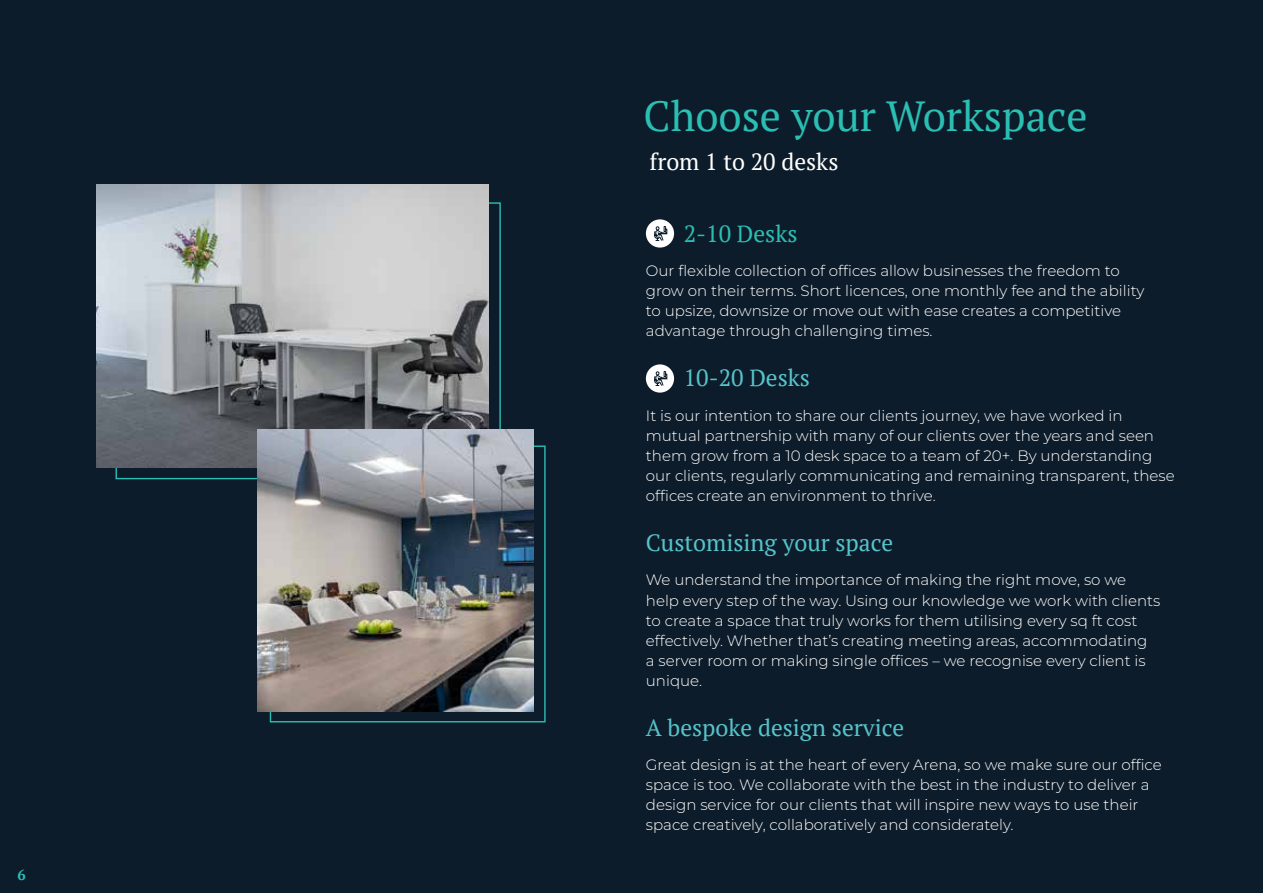
<style>
.page{position:relative;width:1263px;height:893px;background:#0d1c2a}
.page>*{position:absolute;margin:0;border:0;box-sizing:border-box;transform-origin:0 0}
.t1{font:42px "PT Serif";color:#2bbfb4}
.t2{font:23.4px "PT Serif";color:#56c3ca}
.t3{font:23.4px "PT Serif";color:#fff}
.t4{font:23.4px "PT Serif";color:#2bbfb4}
.t5{font:100 15px/20.1px "Montserrat";color:#fff}
.t6{font:700 14.7px "PT Serif";color:#2bbfb4}
</style>
<div class="page">
<div style="left:646px;top:219px;width:28px;height:29px;background:#fff;border-radius:50%"></div>
<svg style="left:654px;top:226px;width:14px;height:15px"></svg>
<div style="left:646px;top:364px;width:28px;height:29px;background:#fff;border-radius:50%"></div>
<svg style="left:654px;top:371px;width:14px;height:15px"></svg>
<img style="left:97px;top:185px;width:391px;height:282px">
<img style="left:258px;top:429px;width:276px;height:283px">
<p class="t6" style="left:18px;top:865px;width:10px">6</p>
<h1 class="t1" style="left:644px;top:89px;width:445px">Choose your Workspace</h1>
<h2 class="t3" style="left:649px;top:146px;width:191px">from 1 to 20 desks</h2>
<h2 class="t4" style="left:684px;top:218px;width:115px">2-10 Desks</h2>
<p class="t5" style="left:646px;top:260px;width:500px">Our flexible collection of offices allow businesses the freedom to grow on their terms. Short licences, one monthly fee and the ability to upsize, downsize or move out with ease creates a competitive advantage through challenging times.</p>
<h2 class="t2" style="left:684px;top:363px;width:128px">10-20 Desks</h2>
<p class="t5" style="left:646px;top:405px;width:530px">It is our intention to share our clients journey, we have worked in mutual partnership with many of our clients over the years and seen them grow from a 10 desk space to a team of 20+. By understanding our clients, regularly communicating and remaining transparent, these offices create an environment to thrive.</p>
<h2 class="t2" style="left:646px;top:528px;width:249px">Customising your space</h2>
<p class="t5" style="left:646px;top:570px;width:516px">We understand the importance of making the right move, so we help every step of the way. Using our knowledge we work with clients to create a space that truly works for them utilising every sq ft cost effectively. Whether that’s creating meeting areas, accommodating<br>a server room or making single offices – we recognise every client is unique.</p>
<h2 class="t2" style="left:646px;top:712px;width:260px">A bespoke design service</h2>
<p class="t5" style="left:646px;top:754px;width:517px">Great design is at the heart of every Arena, so we make sure our office space is too. We collaborate with the best in the industry to deliver a design service for our clients that will inspire new ways to use their space creatively, collaboratively and considerately.</p>
</div>
